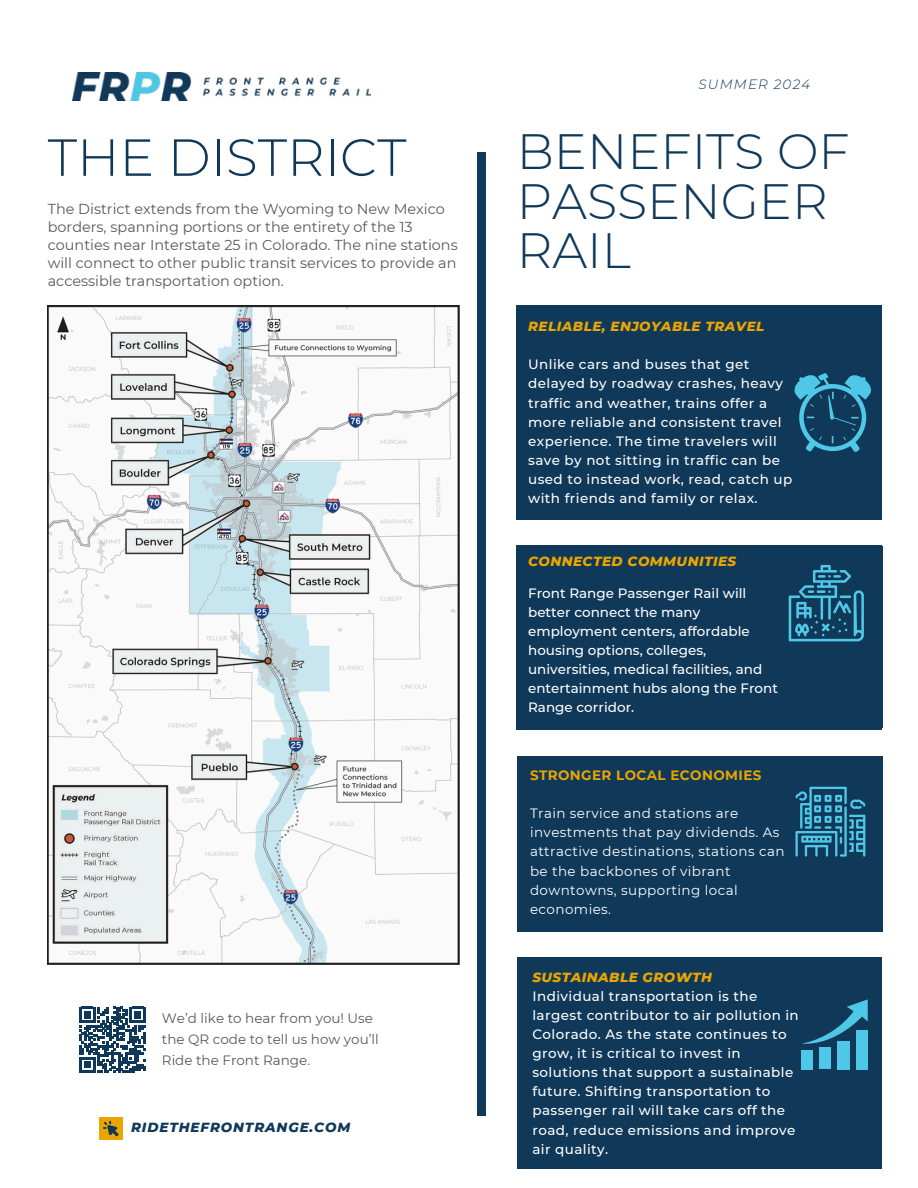
<style>
.page{position:relative;width:918px;height:1188px;background:#fff}
.page>*{position:absolute;margin:0;border:0;box-sizing:border-box;transform-origin:0 0}
.t1{font:300 52.05px "Montserrat";color:#0f3859}
.t2{font:300 49.5px/49.5px "Montserrat";color:#0f3859}
.t3{font:14.4px/18px "Montserrat";color:#58595b}
.t4{font:500 13.5px/19.2px "Montserrat";letter-spacing:.03em;color:#fff}
.t5{font:500 13.5px/19.2px "Montserrat";color:#fff}
.t6{font:13.5px/19.2px "Montserrat";letter-spacing:.03em;color:#fff}
.t7{font:13.5px/21.3px "Montserrat";color:#58595b}
.t8{font:italic 800 13.5px "Montserrat";letter-spacing:.035em;color:#eaa500}
.t9{font:700 13.5px "Montserrat";letter-spacing:.03em;color:#eaa500}
.t10{font:italic 800 13.5px "Montserrat";letter-spacing:.065em;color:#0f3859}
.t11{font:italic 300 13.5px "Montserrat";letter-spacing:.09em;color:#0f3859}
.s1{font-weight:800;font-style:italic;color:#eaa500}
</style>
<div class="page">
<svg style="left:79px;top:1007px;width:67px;height:66px"></svg>
<div style="left:99px;top:1117px;width:23px;height:23px;background:#eaa500"></div>
<svg style="left:103px;top:1121px;width:16px;height:15px"></svg>
<div style="left:477px;top:153px;width:9px;height:963px;background:#0f3859"></div>
<div style="left:517px;top:545px;width:365px;height:185px;background:#0f3859"></div>
<svg style="left:789px;top:565px;width:75px;height:76px"></svg>
<div style="left:517px;top:756px;width:365px;height:175px;background:#0f3859"></div>
<svg style="left:795px;top:787px;width:70px;height:70px"></svg>
<img style="left:72px;top:72px;width:298px;height:28px">
<img style="left:48px;top:306px;width:411px;height:659px">
<div style="left:517px;top:306px;width:365px;height:214px;background:#0f3859"></div>
<svg style="left:794px;top:373px;width:77px;height:79px"></svg>
<div style="left:517px;top:957px;width:365px;height:212px;background:#0f3859"></div>
<div style="left:801px;top:1050px;width:12px;height:19px;background:#4fc7e6"></div>
<div style="left:820px;top:1048px;width:11px;height:21px;background:#4fc7e6"></div>
<div style="left:838px;top:1041px;width:12px;height:28px;background:#4fc7e6"></div>
<div style="left:856px;top:1030px;width:12px;height:39px;background:#4fc7e6"></div>
<svg style="left:802px;top:999px;width:66px;height:47px"></svg>
<h2 class="t11" style="left:699px;top:76px;width:113px">SUMMER 2024</h2>
<h4 class="t1" style="left:48px;top:125px;width:360px">THE DISTRICT</h4>
<p class="t2" style="left:517px;top:127px;width:335px">BENEFITS OF<br>PASSENGER<br>RAIL</p>
<p class="t3" style="left:48px;top:200px;width:412px">The District extends from the Wyoming to New Mexico borders, spanning portions or the entirety of the 13 counties near Interstate 25 in Colorado. The nine stations will connect to other public transit services to provide an accessible transportation option.</p>
<p class="t8" style="left:528px;top:318px;width:238px">RELIABLE, ENJOYABLE TRAVEL</p>
<h2 class="t4" style="left:528px;top:355px;width:266px">Unlike cars and buses that get delayed by roadway crashes, heavy traffic and weather, trains offer a more reliable and consistent travel experience. The time travelers will save by not sitting in traffic can be used to instead work, read, catch up with friends and family or relax.</h2>
<p class="t8" style="left:528px;top:553px;width:210px">CONNECTED COMMUNITIES</p>
<h2 class="t5" style="left:528px;top:583px;width:251px">Front Range Passenger Rail will better connect the many employment centers, affordable housing options, colleges, universities, medical facilities, and entertainment hubs along the Front<br>Range corridor.</h2>
<p class="t7" style="left:162px;top:1007px;width:218px">We’d like to hear from you! Use the QR code to tell us how you’ll<br>Ride the Front Range.</p>
<p class="t10" style="left:131px;top:1119px;width:221px">RIDETHEFRONTRANGE.COM</p>
<h3 class="t9" style="left:530px;top:767px;width:233px">STRONGER LOCAL ECONOMIES</h3>
<h1 class="t6" style="left:530px;top:804px;width:256px">Train service and stations are investments that pay dividends. As attractive destinations, stations can be the backbones of vibrant downtowns, supporting local economies.</h1>
<h4 class="t4" style="left:532px;top:967px;width:268px"><span class="s1">SUSTAINABLE GROWTH<br></span>Individual transportation is the largest contributor to air pollution in<br>Colorado. As the state continues to grow, it is critical to invest in solutions that support a sustainable future. Shifting transportation to passenger rail will take cars off the road, reduce emissions and improve air quality.</h4>
</div>
